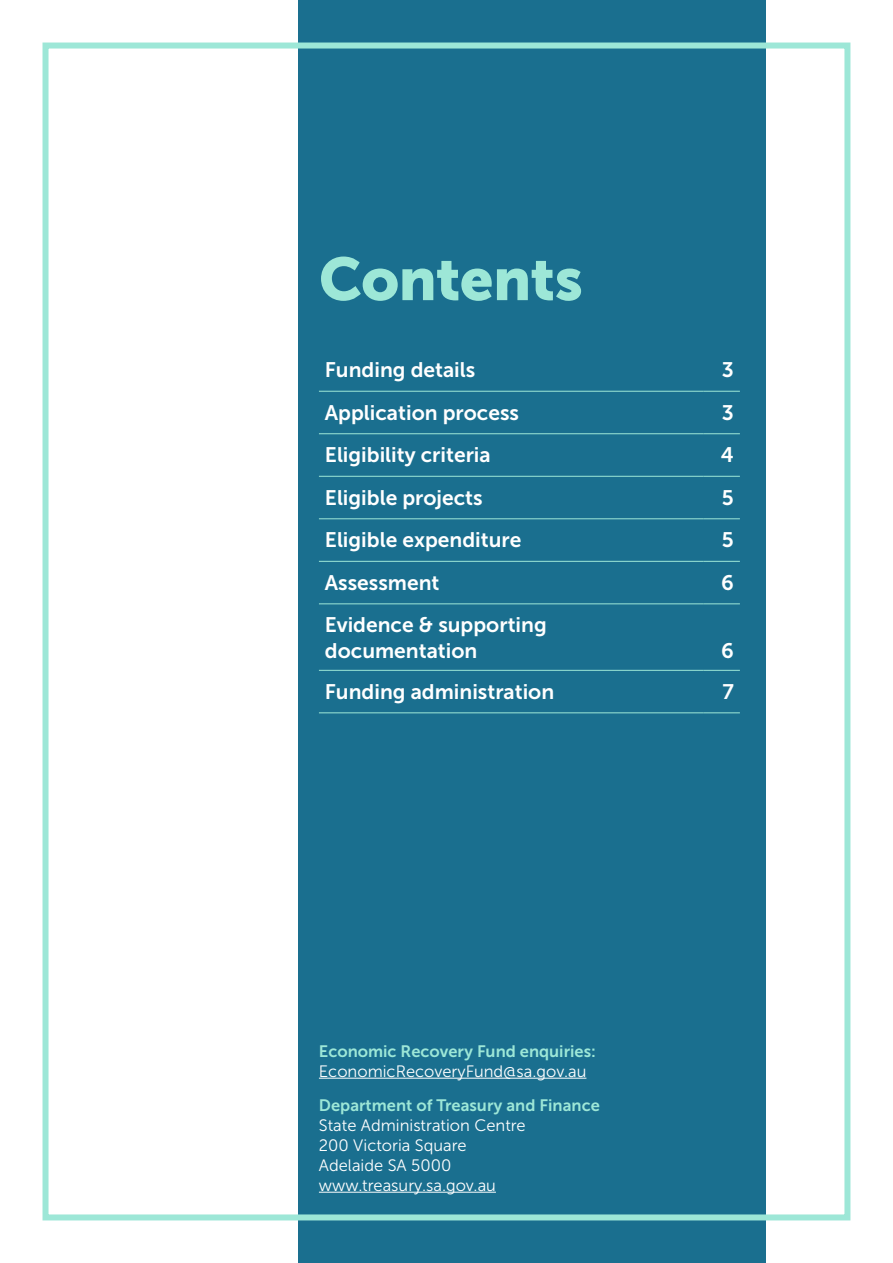
<style>
.page{position:relative;width:893px;height:1263px;background:#fff}
.page>*{position:absolute;margin:0;border:0;box-sizing:border-box;transform-origin:0 0}
.t1{font:60px "Museo Sans 900";letter-spacing:-.015em;color:#9de7d7}
.Value_heading{font:21px/25.2px "Museo Sans 700";color:#fff}
.t2{font:16.5px "Museo Sans 300";color:#fff}
.t3{font:16.5px "Museo Sans 700";color:#9de7d7}
</style>
<div class="page">
<div style="left:298px;top:0;width:467px;height:1263px;background:#1a6f8f"></div>
<hr style="left:319px;top:391px;width:385px;height:1px;background:#9de7d7">
<hr style="left:704px;top:391px;width:36px;height:1px;background:#9de7d7">
<hr style="left:319px;top:433px;width:385px;height:1px;background:#9de7d7">
<hr style="left:704px;top:433px;width:36px;height:1px;background:#9de7d7">
<hr style="left:319px;top:476px;width:385px;height:1px;background:#9de7d7">
<hr style="left:704px;top:476px;width:36px;height:1px;background:#9de7d7">
<hr style="left:319px;top:518px;width:385px;height:1px;background:#9de7d7">
<hr style="left:704px;top:518px;width:36px;height:1px;background:#9de7d7">
<hr style="left:319px;top:561px;width:385px;height:1px;background:#9de7d7">
<hr style="left:704px;top:561px;width:36px;height:1px;background:#9de7d7">
<hr style="left:319px;top:603px;width:385px;height:1px;background:#9de7d7">
<hr style="left:704px;top:603px;width:36px;height:1px;background:#9de7d7">
<hr style="left:319px;top:670px;width:385px;height:1px;background:#9de7d7">
<hr style="left:704px;top:670px;width:36px;height:1px;background:#9de7d7">
<hr style="left:319px;top:712px;width:385px;height:1px;background:#9de7d7">
<hr style="left:704px;top:712px;width:36px;height:1px;background:#9de7d7">
<div style="left:43px;top:43px;width:807px;height:1177px;border:6px solid #9de7d7"></div>
<hr style="left:319px;top:1078px;width:267px;height:1px;background:#fff">
<hr style="left:319px;top:1192px;width:177px;height:1px;background:#fff">
<p class="t1" style="left:319px;top:245px;width:265px">Contents</p>
<p class="Value_heading" style="left:325px;top:357px;width:152px">Funding details</p>
<p class="Value_heading" style="left:722px;top:357px;width:14px">3</p>
<p class="Value_heading" style="left:325px;top:400px;width:196px">Application process</p>
<p class="Value_heading" style="left:722px;top:400px;width:14px">3</p>
<p class="Value_heading" style="left:325px;top:442px;width:167px">Eligibility criteria</p>
<p class="Value_heading" style="left:721px;top:442px;width:15px">4</p>
<p class="Value_heading" style="left:325px;top:485px;width:159px">Eligible projects</p>
<p class="Value_heading" style="left:722px;top:485px;width:13px">5</p>
<p class="Value_heading" style="left:325px;top:527px;width:198px">Eligible expenditure</p>
<p class="Value_heading" style="left:722px;top:527px;width:13px">5</p>
<p class="Value_heading" style="left:325px;top:570px;width:116px">Assessment</p>
<p class="Value_heading" style="left:721px;top:570px;width:14px">6</p>
<p class="Value_heading" style="left:325px;top:612px;width:223px">Evidence &amp; supporting documentation</p>
<p class="Value_heading" style="left:721px;top:638px;width:14px">6</p>
<p class="Value_heading" style="left:325px;top:679px;width:231px">Funding administration</p>
<p class="Value_heading" style="left:722px;top:679px;width:13px">7</p>
<p class="t3" style="left:319px;top:1042px;width:278px">Economic Recovery Fund enquiries:</p>
<p class="t2" style="left:319px;top:1062px;width:269px">EconomicRecoveryFund@sa.gov.au</p>
<p class="t3" style="left:319px;top:1096px;width:282px">Department of Treasury and Finance</p>
<p class="t2" style="left:319px;top:1116px;width:208px">State Administration Centre</p>
<p class="t2" style="left:319px;top:1136px;width:149px">200 Victoria Square</p>
<p class="t2" style="left:319px;top:1156px;width:134px">Adelaide SA 5000</p>
<p class="t2" style="left:319px;top:1176px;width:179px">www.treasury.sa.gov.au</p>
</div>
